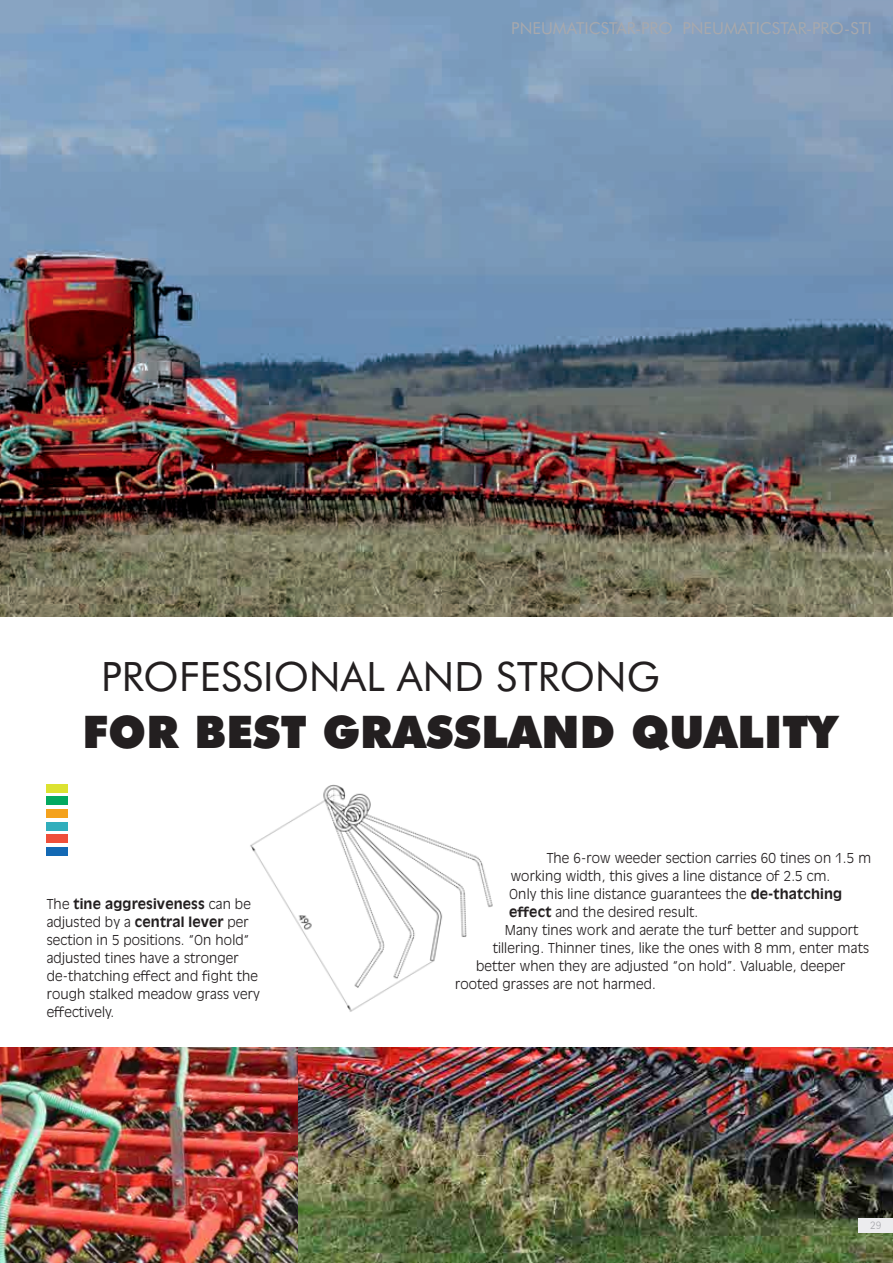
<style>
.page{position:relative;width:893px;height:1263px;background:#fff}
.page>*{position:absolute;margin:0;border:0;box-sizing:border-box;transform-origin:0 0}
.t1{font:900 45px "Futura BT";letter-spacing:.005em;color:#231f20}
.t2{font:40.5px "Futura BT";letter-spacing:.005em;color:#231f20}
.t3{font:16.5px "Futura BT";color:#a8a9ad}
.t4{font:300 13.5px/18px "Antique Olive Std";letter-spacing:.01em;color:#231f20}
.t5{font:300 9.75px "Incised 901 BT";color:#a8a9ad}
.s1{font-weight:700}
</style>
<div class="page">
<img style="left:0;top:0;width:893px;height:617px">
<img style="left:250px;top:784px;width:243px;height:228px">
<img style="left:0;top:1048px;width:893px;height:215px">
<div style="left:859px;top:1218px;width:34px;height:15px;background:#ececee"></div>
<div style="left:47px;top:847px;width:21px;height:9px;background:#1369b4"></div>
<div style="left:47px;top:835px;width:21px;height:8px;background:#ef4f3a"></div>
<div style="left:47px;top:822px;width:21px;height:8px;background:#31aebc"></div>
<div style="left:47px;top:809px;width:21px;height:9px;background:#f4a21d"></div>
<div style="left:47px;top:796px;width:21px;height:9px;background:#03a960"></div>
<div style="left:47px;top:784px;width:21px;height:8px;background:#dce231"></div>
<p class="t3" style="left:511px;top:18px;width:362px">PNEUMATICSTAR-PRO PNEUMATICSTAR-PRO-STI</p>
<h2 class="t2" style="left:101px;top:651px;width:560px">PROFESSIONAL AND STRONG</h2>
<h1 class="t1" style="left:82px;top:705px;width:756px">FOR BEST GRASSLAND QUALITY</h1>
<p class="t4" style="left:47px;top:895px;width:215px">The <span class="s1">tine aggresiveness</span> can be adjusted by a <span class="s1">central lever</span> per section in 5 positions. “On hold“ adjusted tines have a stronger de-thatching effect and fight the rough stalked meadow grass very effectively.</p>
<p class="t4" style="left:547px;top:849px;width:326px">The 6-row weeder section carries 60 tines on 1.5 m</p>
<p class="t4" style="left:511px;top:867px;width:321px">working width, this gives a line distance of 2.5 cm.</p>
<p class="t4" style="left:509px;top:885px;width:335px">Only this line distance guarantees the <span class="s1">de-thatching</span></p>
<p class="t4" style="left:509px;top:903px;width:191px"><span class="s1">effect</span> and the desired result.</p>
<p class="t4" style="left:505px;top:921px;width:355px">Many tines work and aerate the turf better and support</p>
<p class="t4" style="left:493px;top:939px;width:378px">tillering. Thinner tines, like the ones with 8 mm, enter mats</p>
<p class="t4" style="left:476px;top:957px;width:371px">better when they are adjusted “on hold”. Valuable, deeper</p>
<p class="t4" style="left:455px;top:975px;width:202px">rooted grasses are not harmed.</p>
<p class="t5" style="left:870px;top:1220px;width:13px">29</p>
</div>
